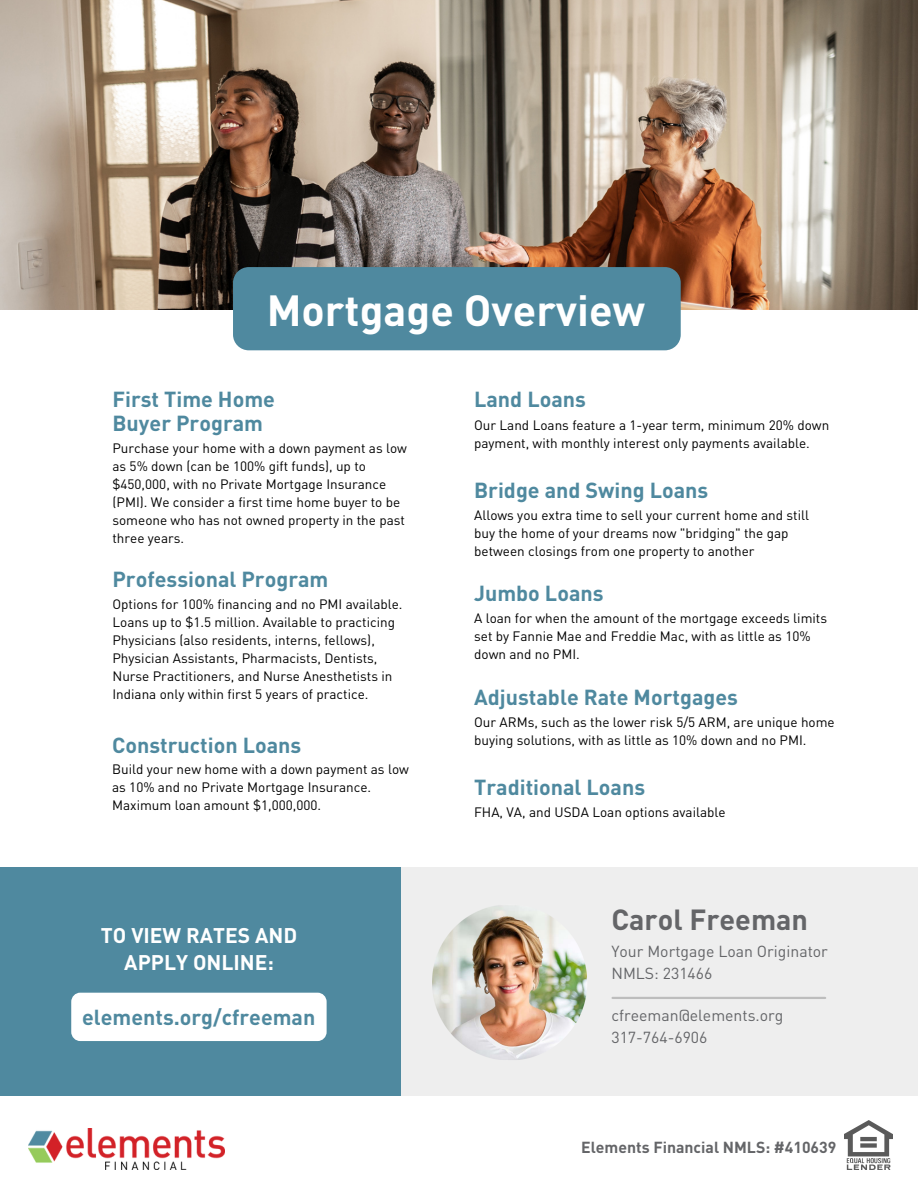
<style>
.page{position:relative;width:918px;height:1188px;background:#fff}
.page>*{position:absolute;margin:0;border:0;box-sizing:border-box;transform-origin:0 0}
.t1{font:700 43.05px "DINOT";color:#fff}
.t2{font:700 28.8px "DINOT";color:#646568}
.t3{font:700 21.45px/23.7px "DINOT";color:#4f899f}
.t4{font:700 21px/26.2px "DINOT";color:#fff;text-align:center}
.t5{font:15.75px/21.3px "DINOT";color:#646568}
.t6{font:700 15.75px "DINOT";color:#646568}
.t7{font:13.5px/18px "DINOT";color:#000}
</style>
<div class="page">
<img style="left:845px;top:1121px;width:47px;height:48px">
<img style="left:28px;top:1129px;width:196px;height:40px">
<img style="left:0;top:0;width:918px;height:309px">
<div style="left:233px;top:267px;width:448px;height:83px;background:#4f899f;border-radius:16px"></div>
<div style="left:401px;top:868px;width:517px;height:228px;background:#eee"></div>
<div style="left:0;top:868px;width:401px;height:228px;background:#4f899f"></div>
<img style="left:432px;top:905px;width:155px;height:155px">
<hr style="left:613px;top:997px;width:212px;height:2px;background:#000">
<div style="left:71px;top:993px;width:256px;height:48px;background:#fff;border-radius:9px"></div>
<h1 class="t1" style="left:267px;top:281px;width:380px">Mortgage Overview</h1>
<h3 class="t3" style="left:112px;top:386px;width:164px">First Time Home<br>Buyer Program</h3>
<p class="t7" style="left:112px;top:439px;width:296px">Purchase your home with a down payment as low as 5% down (can be 100% gift funds), up to $450,000, with no Private Mortgage Insurance (PMI). We consider a first time home buyer to be someone who has not owned property in the past three years.</p>
<h3 class="t3" style="left:112px;top:567px;width:217px">Professional Program</h3>
<p class="t7" style="left:112px;top:595px;width:292px">Options for 100% financing and no PMI available.<br>Loans up to $1.5 million. Available to practicing Physicians (also residents, interns, fellows), Physician Assistants, Pharmacists, Dentists, Nurse Practitioners, and Nurse Anesthetists in Indiana only within first 5 years of practice.</p>
<h3 class="t3" style="left:112px;top:732px;width:191px">Construction Loans</h3>
<p class="t7" style="left:112px;top:760px;width:298px">Build your new home with a down payment as low as 10% and no Private Mortgage Insurance.<br>Maximum loan amount $1,000,000.</p>
<h3 class="t4" style="left:101px;top:922px;width:198px">TO VIEW RATES AND<br>APPLY ONLINE:</h3>
<h3 class="t3" style="left:82px;top:1005px;width:235px">elements.org/cfreeman</h3>
<h3 class="t3" style="left:474px;top:386px;width:113px">Land Loans</h3>
<p class="t7" style="left:474px;top:416px;width:357px">Our Land Loans feature a 1-year term, minimum 20% down payment, with monthly interest only payments available.</p>
<h3 class="t3" style="left:474px;top:478px;width:236px">Bridge and Swing Loans</h3>
<p class="t7" style="left:474px;top:506px;width:336px">Allows you extra time to sell your current home and still buy the home of your dreams now "bridging" the gap between closings from one property to another</p>
<h3 class="t3" style="left:474px;top:581px;width:131px">Jumbo Loans</h3>
<p class="t7" style="left:474px;top:608px;width:354px">A loan for when the amount of the mortgage exceeds limits set by Fannie Mae and Freddie Mac, with as little as 10% down and no PMI.</p>
<h3 class="t3" style="left:474px;top:685px;width:265px">Adjustable Rate Mortgages</h3>
<p class="t7" style="left:474px;top:713px;width:362px">Our ARMs, such as the lower risk 5/5 ARM, are unique home buying solutions, with as little as 10% down and no PMI.</p>
<h3 class="t3" style="left:474px;top:775px;width:173px">Traditional Loans</h3>
<p class="t7" style="left:474px;top:803px;width:253px">FHA, VA, and USDA Loan options available</p>
<h2 class="t2" style="left:611px;top:900px;width:198px">Carol Freeman</h2>
<p class="t5" style="left:611px;top:940px;width:218px">Your Mortgage Loan Originator<br>NMLS: 231466</p>
<p class="t5" style="left:611px;top:1004px;width:174px">cfreeman@elements.org<br>317-764-6906</p>
<p class="t6" style="left:581px;top:1136px;width:257px">Elements Financial NMLS: #410639</p>
</div>
